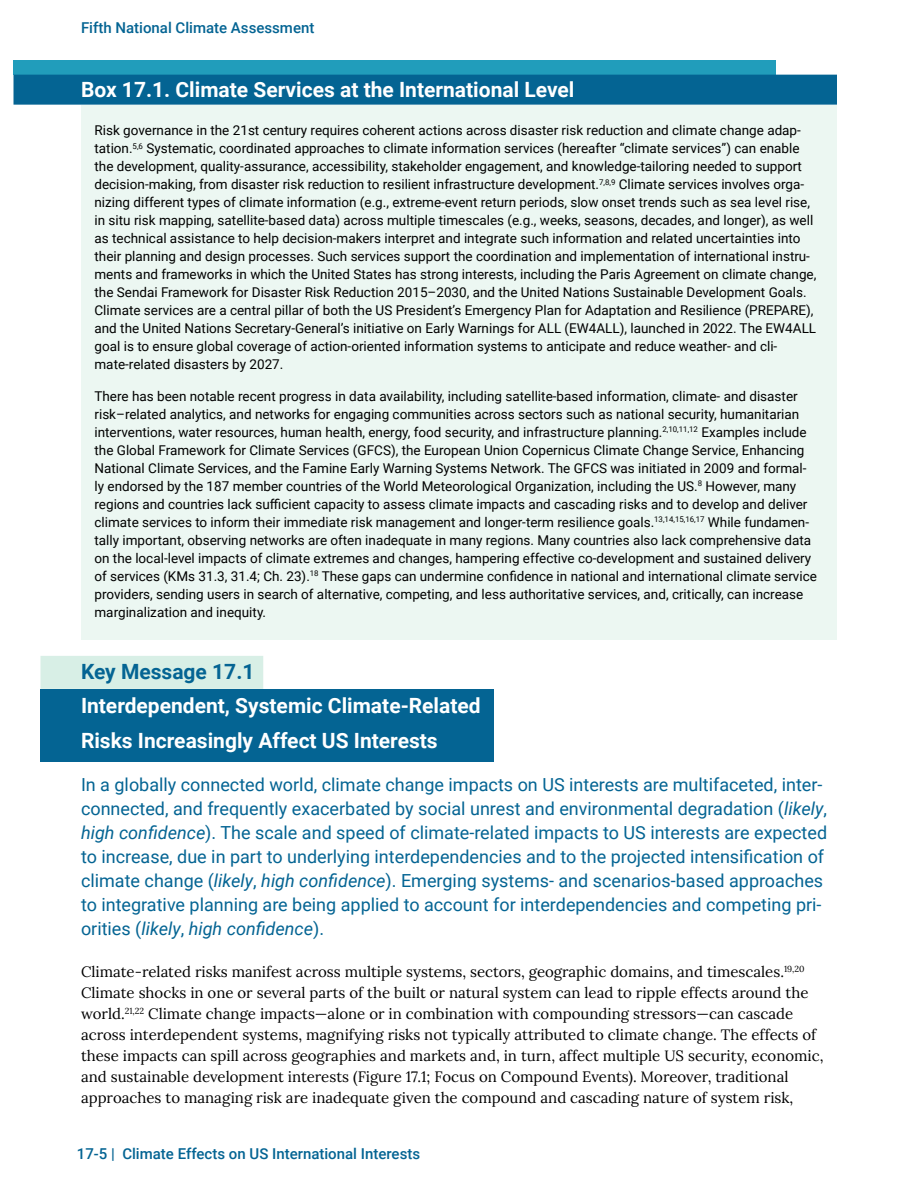
<style>
.page{position:relative;width:918px;height:1188px;background:#fff}
.page>*{position:absolute;margin:0;border:0;box-sizing:border-box;transform-origin:0 0}
.t1{font:700 21px/34.5px "Roboto";color:#fff}
.t2{font:700 21px "Roboto";color:#046493}
.t3{font:18px/24px "Roboto";color:#046493}
.t4{font:15px/21px "Lora";color:#000}
.t5{font:500 15px "Roboto";color:#046493}
.t6{font:13.5px/18px "Roboto";color:#000}
.s1{font-style:italic}
</style>
<div class="page">
<div style="left:14px;top:61px;width:762px;height:14px;background:#219dbb"></div>
<div style="left:14px;top:75px;width:823px;height:30px;background:#046493"></div>
<div style="left:81px;top:105px;width:756px;height:288px;background:#ecf7f2"></div>
<div style="left:81px;top:370px;width:756px;height:270px;background:#ecf7f2"></div>
<div style="left:40px;top:690px;width:454px;height:72px;background:#046493"></div>
<div style="left:40px;top:656px;width:223px;height:33px;background:#d8efe6"></div>
<p class="t5" style="left:81px;top:17px;width:235px">Fifth National Climate Assessment</p>
<h1 class="t1" style="left:81px;top:71px;width:495px">Box 17.1. Climate Services at the International Level</h1>
<p class="t6" style="left:94px;top:121px;width:723px">Risk governance in the 21st century requires coherent actions across disaster risk reduction and climate change adap&shy;tation.<sup>5,6</sup> Systematic, coordinated approaches to climate information services (hereafter “climate services”) can enable the development, quality-assurance, accessibility, stakeholder engagement, and knowledge-tailoring needed to support decision-making, from disaster risk reduction to resilient infrastructure development.<sup>7,8,9</sup> Climate services involves orga&shy;nizing different types of climate information (e.g., extreme-event return periods, slow onset trends such as sea level rise, in situ risk mapping, satellite-based data) across multiple timescales (e.g., weeks, seasons, decades, and longer), as well as technical assistance to help decision-makers interpret and integrate such information and related uncertainties into their planning and design processes. Such services support the coordination and implementation of international instru&shy;ments and frameworks in which the United States has strong interests, including the Paris Agreement on climate change, the Sendai Framework for Disaster Risk Reduction 2015–2030, and the United Nations Sustainable Development Goals.<br>Climate services are a central pillar of both the US President’s Emergency Plan for Adaptation and Resilience (PREPARE), and the United Nations Secretary-General’s initiative on Early Warnings for ALL (EW4ALL), launched in 2022. The EW4ALL goal is to ensure global coverage of action-oriented information systems to anticipate and reduce weather- and cli&shy;mate-related disasters by 2027.</p>
<p class="t6" style="left:94px;top:386px;width:724px">There has been notable recent progress in data availability, including satellite-based information, climate- and disaster risk–related analytics, and networks for engaging communities across sectors such as national security, humanitarian interventions, water resources, human health, energy, food security, and infrastructure planning.<sup>2,10,11,12</sup> Examples include the Global Framework for Climate Services (GFCS), the European Union Copernicus Climate Change Service, Enhancing National Climate Services, and the Famine Early Warning Systems Network. The GFCS was initiated in 2009 and formal&shy;ly endorsed by the 187 member countries of the World Meteorological Organization, including the US.<sup>8</sup> However, many regions and countries lack sufficient capacity to assess climate impacts and cascading risks and to develop and deliver climate services to inform their immediate risk management and longer-term resilience goals.<sup>13,14,15,16,17</sup> While fundamen&shy;tally important, observing networks are often inadequate in many regions. Many countries also lack comprehensive data on the local-level impacts of climate extremes and changes, hampering effective co-development and sustained delivery of services (KMs 31.3, 31.4; Ch. 23).<sup>18</sup> These gaps can undermine confidence in national and international climate service providers, sending users in search of alternative, competing, and less authoritative services, and, critically, can increase marginalization and inequity.</p>
<h1 class="t2" style="left:81px;top:657px;width:175px">Key Message 17.1</h1>
<h1 class="t1" style="left:81px;top:688px;width:401px">Interdependent, Systemic Climate-Related<br>Risks Increasingly Affect US Interests</h1>
<p class="t3" style="left:81px;top:772px;width:748px">In a globally connected world, climate change impacts on US interests are multifaceted, inter&shy;connected, and frequently exacerbated by social unrest and environmental degradation (<span class="s1">likely</span>, <span class="s1">high confidence</span>). The scale and speed of climate-related impacts to US interests are expected to increase, due in part to underlying interdependencies and to the projected intensification of climate change (<span class="s1">likely</span>, <span class="s1">high confidence</span>). Emerging systems- and scenarios-based approaches to integrative planning are being applied to account for interdependencies and competing pri&shy;orities (<span class="s1">likely</span>, <span class="s1">high confidence</span>).</p>
<p class="t4" style="left:81px;top:960px;width:744px">Climate-related risks manifest across multiple systems, sectors, geographic domains, and timescales.<sup>19,20<br></sup>Climate shocks in one or several parts of the built or natural system can lead to ripple effects around the world.<sup>21,22</sup> Climate change impacts—alone or in combination with compounding stressors—can cascade across interdependent systems, magnifying risks not typically attributed to climate change. The effects of these impacts can spill across geographies and markets and, in turn, affect multiple US security, economic, and sustainable development interests (Figure 17.1; Focus on Compound Events). Moreover, traditional approaches to managing risk are inadequate given the compound and cascading nature of system risk,</p>
<p class="t5" style="left:77px;top:1143px;width:345px">17-5 | Climate Effects on US International Interests</p>
</div>
